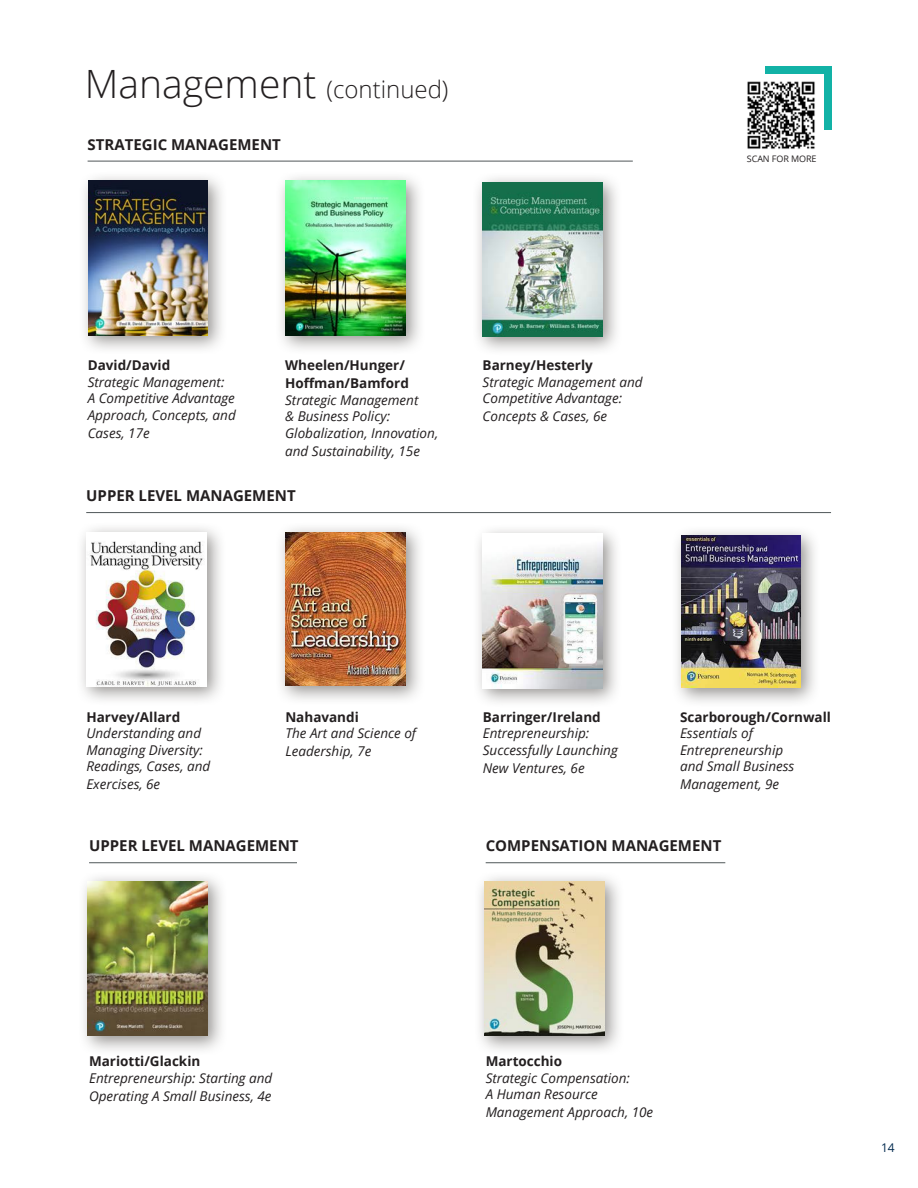
<style>
.page{position:relative;width:918px;height:1188px;background:#fff}
.page>*{position:absolute;margin:0;border:0;box-sizing:border-box;transform-origin:0 0}
.HEAD_1{font:300 24px "Open Sans";color:#231f20}
.Subject_title{font:700 15px "Open Sans";color:#231f20}
.Body_Text{font:italic 13.5px/16.5px "Open Sans";color:#231f20}
.Body_Text-2{font:700 13.5px "Open Sans";color:#231f20}
.t1{font:12px "Open Sans";color:#00294e}
.Subject_title-2{font:9px "Open Sans";letter-spacing:-.01em;color:#231f20}
.s1{font-size:39px}
</style>
<div class="page">
<div style="left:472px;top:172px;width:151px;height:185px;background:#3d3935;opacity:.55"></div>
<img style="left:483px;top:182px;width:120px;height:155px">
<hr style="left:88px;top:161px;width:545px;height:1px;background:#505759">
<hr style="left:486px;top:862px;width:239px;height:1px;background:#505759">
<div style="left:474px;top:871px;width:150px;height:185px;background:#3d3935;opacity:.55"></div>
<img style="left:484px;top:882px;width:120px;height:154px">
<div style="left:78px;top:170px;width:150px;height:185px;background:#3d3935;opacity:.55"></div>
<img style="left:88px;top:181px;width:120px;height:154px">
<div style="left:275px;top:170px;width:150px;height:185px;background:#3d3935;opacity:.55"></div>
<img style="left:285px;top:181px;width:120px;height:154px">
<div style="left:472px;top:523px;width:150px;height:185px;background:#3d3935;opacity:.55"></div>
<img style="left:483px;top:534px;width:119px;height:154px">
<hr style="left:86px;top:512px;width:745px;height:1px;background:#505759">
<div style="left:76px;top:522px;width:150px;height:185px;background:#3d3935;opacity:.55"></div>
<img style="left:86px;top:532px;width:120px;height:155px">
<div style="left:275px;top:522px;width:151px;height:184px;background:#3d3935;opacity:.55"></div>
<img style="left:285px;top:532px;width:120px;height:154px">
<div style="left:671px;top:525px;width:149px;height:183px;background:#3d3935;opacity:.55"></div>
<img style="left:682px;top:535px;width:118px;height:153px">
<hr style="left:89px;top:862px;width:208px;height:1px;background:#505759">
<div style="left:77px;top:871px;width:151px;height:185px;background:#3d3935;opacity:.55"></div>
<img style="left:88px;top:882px;width:120px;height:154px">
<div style="left:765px;top:66px;width:67px;height:64px;background:#12b2a6"></div>
<div style="left:745px;top:74px;width:78px;height:78px;background:#fff"></div>
<img style="left:747px;top:81px;width:68px;height:68px">
<p class="HEAD_1" style="left:85px;top:73px;width:365px"><span class="s1">Management</span> (continued)</p>
<p class="Subject_title" style="left:88px;top:134px;width:195px">STRATEGIC MANAGEMENT</p>
<p class="Body_Text-2" style="left:88px;top:356px;width:84px">David/David</p>
<p class="Body_Text" style="left:88px;top:373px;width:150px">Strategic Management:<br>A Competitive Advantage<br>Approach, Concepts, and</p>
<p class="Body_Text" style="left:88px;top:424px;width:64px">Cases, 17e</p>
<p class="Body_Text-2" style="left:285px;top:356px;width:121px">Wheelen/Hunger/</p>
<p class="Body_Text-2" style="left:285px;top:374px;width:125px">Hoffman/Bamford</p>
<p class="Body_Text" style="left:285px;top:391px;width:155px">Strategic Management<br>&amp; Business Policy:<br>Globalization, Innovation,</p>
<p class="Body_Text" style="left:285px;top:442px;width:136px">and Sustainability, 15e</p>
<p class="Subject_title" style="left:86px;top:485px;width:211px">UPPER LEVEL MANAGEMENT</p>
<p class="Body_Text-2" style="left:483px;top:356px;width:112px">Barney/Hesterly</p>
<p class="Body_Text" style="left:483px;top:373px;width:162px">Strategic Management and<br>Competitive Advantage:</p>
<p class="Body_Text" style="left:483px;top:408px;width:126px">Concepts &amp; Cases, 6e</p>
<p class="Subject_title-2" style="left:747px;top:153px;width:71px">SCAN FOR MORE</p>
<p class="Body_Text-2" style="left:86px;top:707px;width:95px">Harvey/Allard</p>
<p class="Body_Text" style="left:86px;top:725px;width:125px">Understanding and<br>Managing Diversity:<br>Readings, Cases, and</p>
<p class="Body_Text" style="left:86px;top:776px;width:75px">Exercises, 6e</p>
<p class="Body_Text-2" style="left:285px;top:707px;width:75px">Nahavandi</p>
<p class="Body_Text" style="left:285px;top:724px;width:132px;line-height:18px">The Art and Science of<br>Leadership, 7e</p>
<p class="Subject_title" style="left:89px;top:835px;width:211px">UPPER LEVEL MANAGEMENT</p>
<p class="Body_Text-2" style="left:483px;top:707px;width:120px">Barringer/Ireland</p>
<p class="Body_Text" style="left:483px;top:725px;width:136px">Entrepreneurship:<br>Successfully Launching</p>
<p class="Body_Text" style="left:483px;top:759px;width:103px">New Ventures, 6e</p>
<p class="Body_Text-2" style="left:680px;top:707px;width:152px">Scarborough/Cornwall</p>
<p class="Body_Text" style="left:680px;top:725px;width:116px">Essentials of<br>Entrepreneurship and Small Business</p>
<p class="Body_Text" style="left:680px;top:776px;width:101px">Management, 9e</p>
<p class="Subject_title" style="left:486px;top:835px;width:237px">COMPENSATION MANAGEMENT</p>
<p class="Body_Text-2" style="left:89px;top:1052px;width:113px">Mariotti/Glackin</p>
<p class="Body_Text" style="left:89px;top:1069px;width:185px;line-height:18px">Entrepreneurship: Starting and<br>Operating A Small Business, 4e</p>
<p class="Body_Text-2" style="left:486px;top:1052px;width:78px">Martocchio</p>
<p class="Body_Text" style="left:486px;top:1069px;width:146px">Strategic Compensation:<br>A Human Resource</p>
<p class="Body_Text" style="left:486px;top:1104px;width:169px">Management Approach, 10e</p>
<p class="t1" style="left:881px;top:1140px;width:15px">14</p>
</div>
